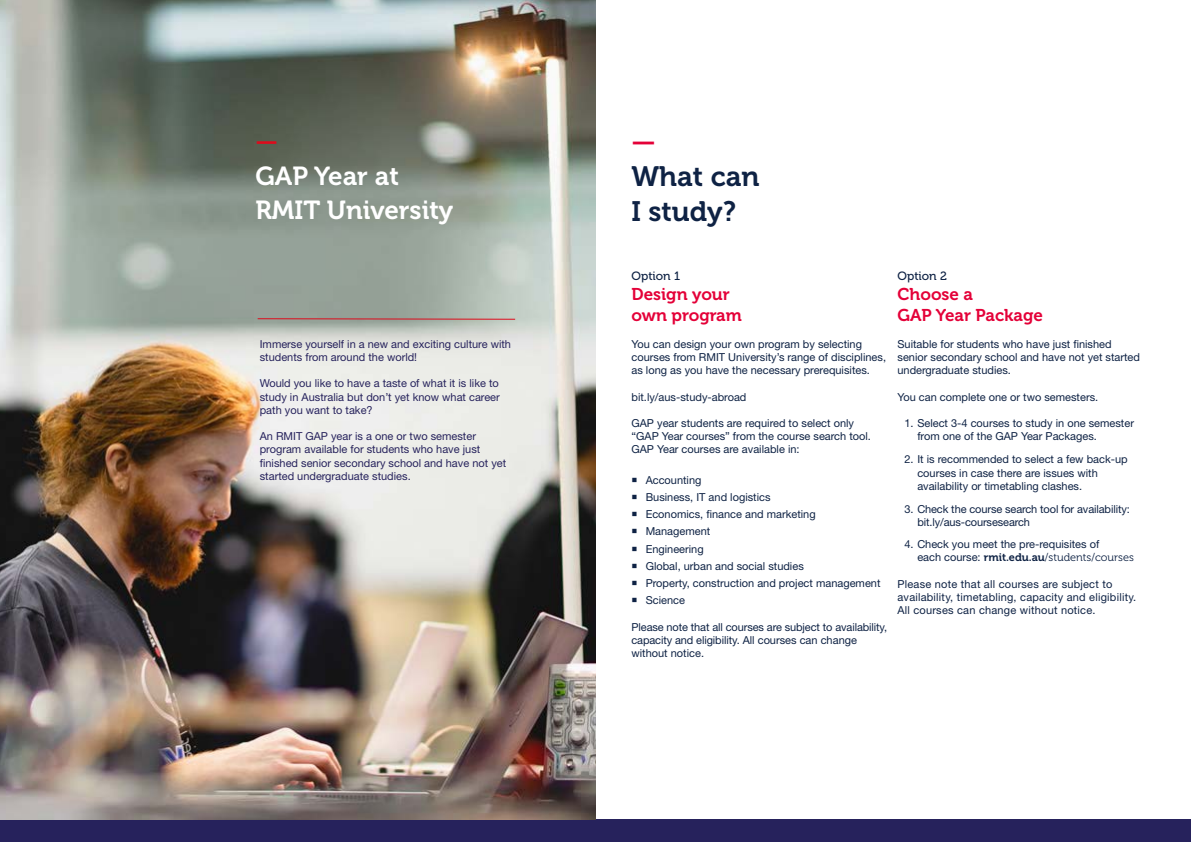
<style>
.page{position:relative;width:1191px;height:842px;background:#fff}
.page>*{position:absolute;margin:0;border:0;box-sizing:border-box;transform-origin:0 0}
.t1{font:28px/34.8px "Museo 700";color:#0e2244}
.t2{font:28px "Museo 700";color:#e40138}
.t3{font:26px/34.8px "Museo 700";color:#fff}
.t4{font:26px "Museo 700";color:#df0a1c}
.t5{font:17px/20.4px "Museo 700";color:#e40138}
.t6{font:12px "Museo 500";color:#0e2244}
.t7{font:11px/13.2px "Helvetica Neue LT Pro";color:#0e2244}
.t8{font:11px/13.2px "Helvetica Neue LT Pro";color:#26225c}
.t9{font:11px/13.2px "Helvetica Neue LT Pro";letter-spacing:.02em;color:#0e2244}
.t10{font:11px "Museo 300";color:#0e2244}
.s1{font-family:"Helvetica Neue LT Pro"}
.s2{font-family:"Museo 700"}
</style>
<div class="page">
<div style="left:0;top:819px;width:1191px;height:23px;background:#26225c"></div>
<img style="left:0;top:0;width:595px;height:819px">
<svg style="left:257px;top:318px;width:259px;height:2px"></svg>
<h2 class="t4" style="left:255px;top:126px;width:24px">—</h2>
<h2 class="t3" style="left:255px;top:159px;width:199px">GAP Year at<br>RMIT University</h2>
<p class="t8" style="left:260px;top:337px;width:253px">Immerse yourself in a new and exciting culture with students from around the world!</p>
<p class="t8" style="left:260px;top:377px;width:242px;text-align:justify">Would you like to have a taste of what it is like to study in Australia but don’t yet know what career path you want to take?</p>
<p class="t8" style="left:260px;top:429px;width:248px">An RMIT GAP year is a one or two semester program available for students who have just finished senior secondary school and have not yet started undergraduate studies.</p>
<h1 class="t2" style="left:631px;top:126px;width:26px">—</h1>
<h1 class="t1" style="left:631px;top:159px;width:129px">What can<br>I study?</h1>
<p class="t6" style="left:631px;top:269px;width:50px">Option 1</p>
<h3 class="t5" style="left:631px;top:284px;width:112px">Design your own program</h3>
<p class="t7" style="left:631px;top:337px;width:256px">You can design your own program by selecting courses from RMIT University’s range of disciplines, as long as you have the necessary prerequisites.</p>
<p class="t7" style="left:631px;top:390px;width:116px">bit.ly/aus-study-abroad</p>
<p class="t7" style="left:631px;top:416px;width:241px">GAP year students are required to select only “GAP Year courses” from the course search tool.<br>GAP Year courses are available in:</p>
<p class="t7" style="left:631px;top:473px;width:71px">○ Accounting</p>
<p class="t7" style="left:631px;top:490px;width:141px">○ Business, IT and logistics</p>
<p class="t7" style="left:631px;top:507px;width:186px">○ Economics, finance and marketing</p>
<p class="t7" style="left:631px;top:525px;width:80px">○ Management</p>
<p class="t7" style="left:631px;top:542px;width:74px">○ Engineering</p>
<p class="t7" style="left:631px;top:559px;width:174px">○ Global, urban and social studies</p>
<p class="t7" style="left:631px;top:576px;width:250px">○ Property, construction and project management</p>
<p class="t7" style="left:631px;top:593px;width:55px">○ Science</p>
<p class="t7" style="left:631px;top:620px;width:257px">Please note that all courses are subject to availability, capacity and eligibility. All courses can change without notice.</p>
<p class="t6" style="left:897px;top:269px;width:51px">Option 2</p>
<h3 class="t5" style="left:897px;top:284px;width:147px">Choose a<br>GAP Year Package</h3>
<p class="t7" style="left:897px;top:337px;width:244px">Suitable for students who have just finished senior secondary school and have not yet started undergraduate studies.</p>
<p class="t7" style="left:897px;top:390px;width:202px">You can complete one or two semesters.</p>
<p class="t7" style="left:917px;top:416px;width:218px;text-indent:-13px">1. Select 3-4 courses to study in one semester from one of the GAP Year Packages.</p>
<p class="t7" style="left:917px;top:453px;width:212px;text-indent:-13px">2. It is recommended to select a few back-up courses in case there are issues with availability or timetabling clashes.</p>
<p class="t7" style="left:917px;top:502px;width:214px;text-indent:-13px">3. Check the course search tool for availability: bit.ly/aus-coursesearch</p>
<p class="t7" style="left:904px;top:537px;width:196px">4. Check you meet the pre-requisites of</p>
<p class="t10" style="left:917px;top:552px;width:218px"><span class="s1">each course:</span> <span class="s2">rmit.edu.au</span>/students/courses</p>
<p class="t9" style="left:897px;top:577px;width:240px">Please note that all courses are subject to availability, timetabling, capacity and eligibility.<br>All courses can change without notice.</p>
</div>
